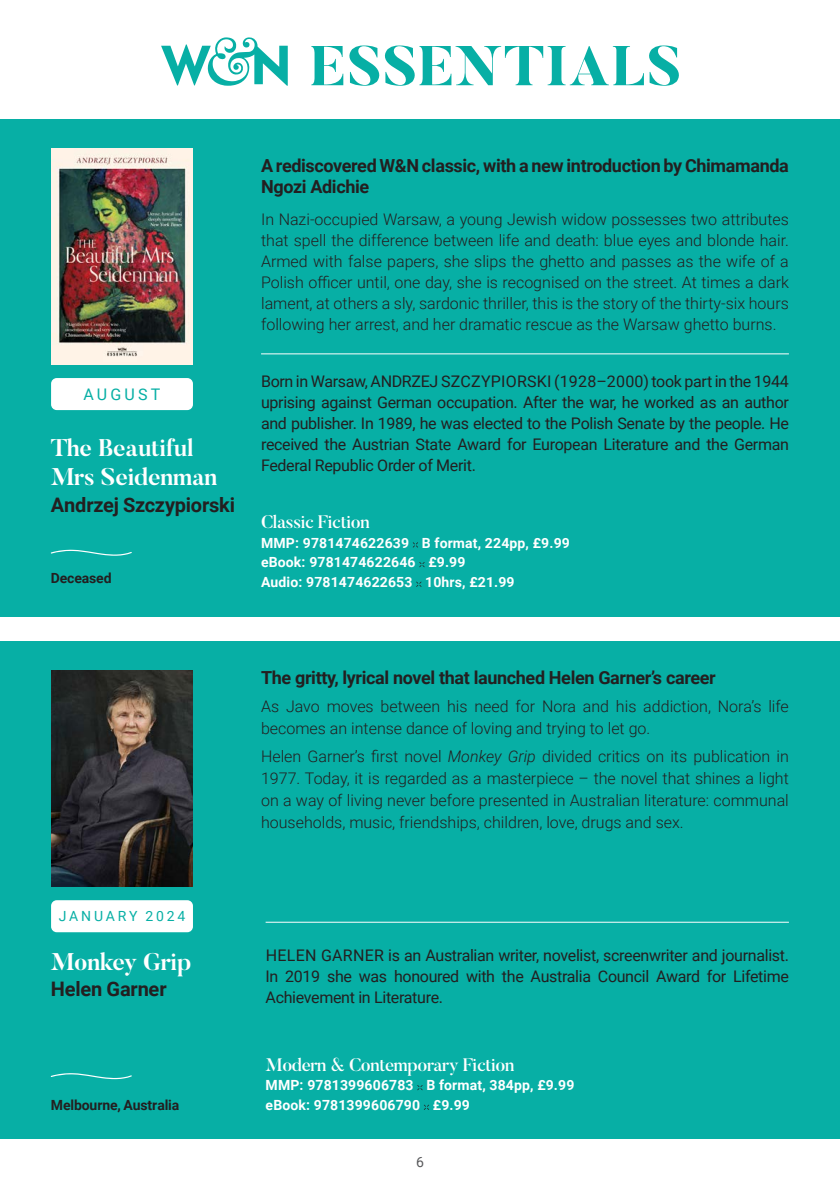
<style>
.page{position:relative;width:840px;height:1191px;background:#fff}
.page>*{position:absolute;margin:0;border:0;box-sizing:border-box;transform-origin:0 0}
.t1{font:700 24px "Butler";letter-spacing:-.01em;color:#fff}
.t2{font:700 20px "Roboto";letter-spacing:-.01em;color:#231f20}
.t3{font:700 18px/21px "Roboto";letter-spacing:-.02em;color:#231f20}
.t4{font:500 18px "Butler";letter-spacing:-.02em;color:#fff}
.t5{font:300 16px/21px "Roboto";color:#231f20;text-align:justify}
.t6{font:16px/21px "Roboto";letter-spacing:-.02em;color:#231f20;text-align:justify}
.t7{font:16px "Roboto";letter-spacing:.2em;color:#07afa5}
.t8{font:700 14px "Roboto";letter-spacing:.01em;color:#fff}
.t9{font:700 14px "Roboto";letter-spacing:-.01em;color:#231f20}
.t10{font:14px "Roboto";letter-spacing:.195em;color:#07afa5}
.t11{font:14px "Roboto";color:#57585a}
.s1{font-style:italic}
</style>
<div class="page">
<div style="left:0;top:119px;width:839px;height:498px;background:#07afa5"></div>
<div style="left:0;top:641px;width:839px;height:498px;background:#07afa5"></div>
<img style="left:51px;top:148px;width:142px;height:216px">
<img style="left:51px;top:670px;width:142px;height:216px">
<div style="left:51px;top:378px;width:142px;height:32px;background:#fff;border-radius:6px"></div>
<svg style="left:51px;top:549px;width:81px;height:7px"></svg>
<div style="left:51px;top:900px;width:142px;height:32px;background:#fff;border-radius:6px"></div>
<svg style="left:51px;top:1073px;width:81px;height:6px"></svg>
<hr style="left:261px;top:353px;width:527px;height:1px;background:#fff">
<hr style="left:265px;top:921px;width:523px;height:1px;background:#fff">
<svg style="left:161px;top:37px;width:126px;height:49px"></svg>
<svg style="left:311px;top:45px;width:368px;height:41px"></svg>
<svg style="left:412px;top:542px;width:6px;height:5px"></svg>
<svg style="left:419px;top:562px;width:5px;height:5px"></svg>
<svg style="left:416px;top:581px;width:5px;height:6px"></svg>
<svg style="left:417px;top:1085px;width:5px;height:5px"></svg>
<svg style="left:424px;top:1104px;width:5px;height:6px"></svg>
<p class="t7" style="left:83px;top:383px;width:78px">AUGUST</p>
<p class="t1" style="left:51px;top:433px;width:144px">The Beautiful</p>
<p class="t1" style="left:51px;top:461px;width:168px">Mrs Seidenman</p>
<p class="t2" style="left:51px;top:491px;width:186px">Andrzej Szczypiorski</p>
<p class="t9" style="left:51px;top:568px;width:62px">Deceased</p>
<p class="t3" style="left:261px;top:154px;width:529px">A rediscovered W&amp;N classic, with a new introduction by Chimamanda<br>Ngozi Adichie</p>
<p class="t5" style="left:261px;top:208px;width:529px">In Nazi-occupied Warsaw, a young Jewish widow possesses two attributes that spell the difference between life and death: blue eyes and blonde hair.<br>Armed with false papers, she slips the ghetto and passes as the wife of a Polish officer until, one day, she is recognised on the street. At times a dark lament, at others a sly, sardonic thriller, this is the story of the thirty-six hours following her arrest, and her dramatic rescue as the Warsaw ghetto burns.</p>
<p class="t6" style="left:261px;top:370px;width:529px">Born in Warsaw, ANDRZEJ SZCZYPIORSKI (1928–2000) took part in the 1944 uprising against German occupation. After the war, he worked as an author and publisher. In 1989, he was elected to the Polish Senate by the people. He received the Austrian State Award for European Literature and the German Federal Republic Order of Merit.</p>
<p class="t4" style="left:261px;top:510px;width:110px">Classic Fiction</p>
<p class="t8" style="left:261px;top:533px;width:310px">MMP: 9781474622639 B format, 224pp, £9.99</p>
<p class="t8" style="left:261px;top:552px;width:206px">eBook: 9781474622646 £9.99</p>
<p class="t8" style="left:261px;top:572px;width:255px">Audio: 9781474622653 10hrs, £21.99</p>
<p class="t10" style="left:59px;top:906px;width:128px">JANUARY 2024</p>
<p class="t1" style="left:51px;top:946px;width:142px">Monkey Grip</p>
<p class="t2" style="left:51px;top:974px;width:117px">Helen Garner</p>
<p class="t9" style="left:51px;top:1095px;width:130px">Melbourne, Australia</p>
<p class="t3" style="left:261px;top:666px;width:456px">The gritty, lyrical novel that launched Helen Garner’s career</p>
<p class="t5" style="left:261px;top:694px;width:529px;line-height:22px">As Javo moves between his need for Nora and his addiction, Nora’s life becomes an intense dance of loving and trying to let go.</p>
<p class="t5" style="left:261px;top:744px;width:529px;line-height:22px">Helen Garner’s first novel <span class="s1">Monkey Grip</span> divided critics on its publication in 1977. Today, it is regarded as a masterpiece – the novel that shines a light on a way of living never before presented in Australian literature: communal households, music, friendships, children, love, drugs and sex.</p>
<p class="t6" style="left:265px;top:943px;width:524px">HELEN GARNER is an Australian writer, novelist, screenwriter and journalist.<br>In 2019 she was honoured with the Australia Council Award for Lifetime Achievement in Literature.</p>
<p class="t4" style="left:265px;top:1052px;width:250px">Modern &amp; Contemporary Fiction</p>
<p class="t8" style="left:265px;top:1075px;width:310px">MMP: 9781399606783 B format, 384pp, £9.99</p>
<p class="t8" style="left:265px;top:1095px;width:206px">eBook: 9781399606790 £9.99</p>
<p class="t11" style="left:416px;top:1152px;width:9px">6</p>
</div>
